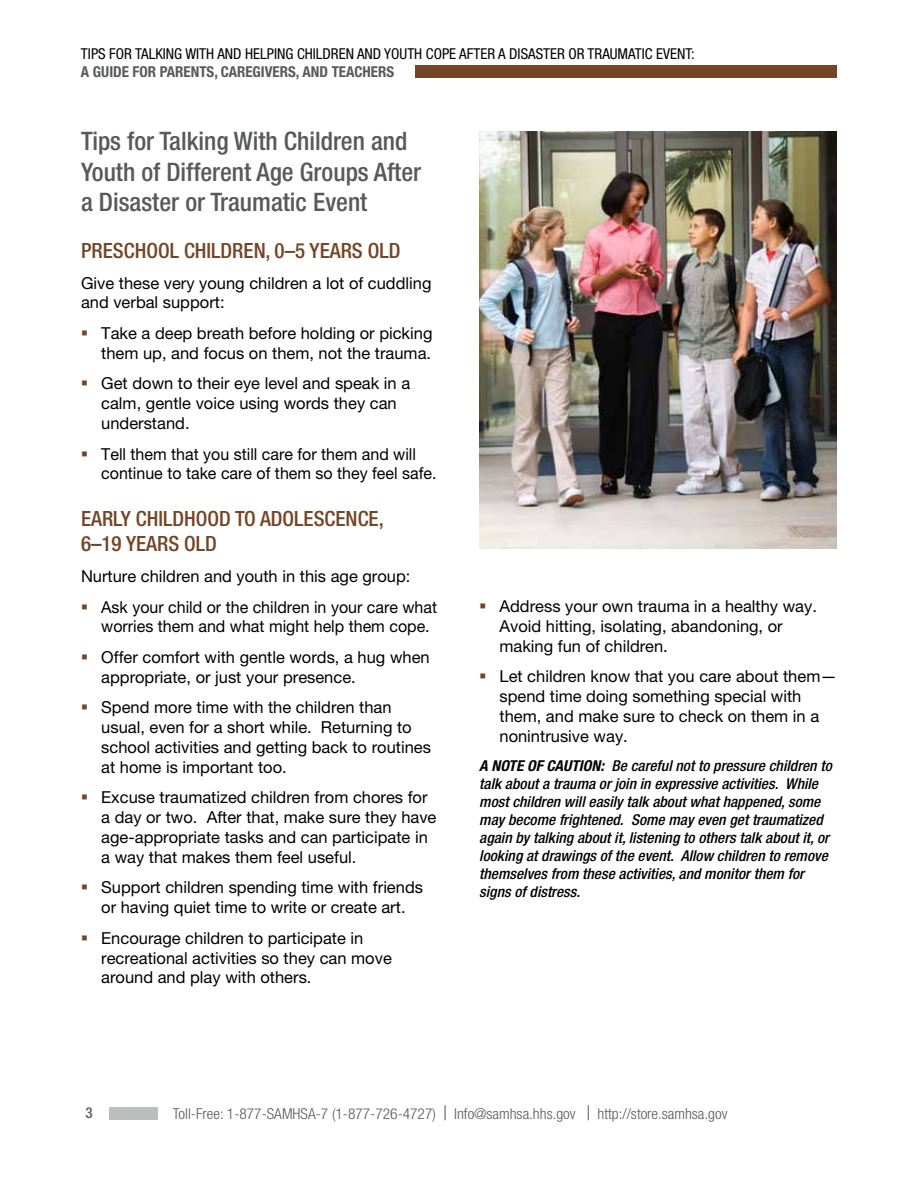
<style>
.page{position:relative;width:918px;height:1188px;background:#fff}
.page>*{position:absolute;margin:0;border:0;box-sizing:border-box;transform-origin:0 0}
.t1{font:500 condensed 25.5px/30.6px "Helvetica Neue LT Pro";color:#58595b}
.t2{font:500 condensed 21px/25.2px "Helvetica Neue LT Pro";color:#744526}
.t3{font:16.5px/19.8px "Helvetica Neue LT Pro";color:#000}
.t4{font:italic 500 condensed 15px/18px "Helvetica Neue LT Pro";color:#000}
.t5{font:300 condensed 15px "Helvetica Neue LT Pro";color:#58595b}
.t6{font:condensed 15px "Helvetica Neue LT Pro";color:#000}
.t7{font:700 condensed 15px "Helvetica Neue LT Pro";color:#58595b}
.t8{font:500 condensed 15px "Helvetica Neue LT Pro";color:#58595b}
.s1{font-weight:700}
.s2{font-weight:400;font-stretch:normal}
</style>
<div class="page">
<div style="left:109px;top:1108px;width:48px;height:12px;background:#bcbec0"></div>
<div style="left:416px;top:65px;width:421px;height:13px;background:#744526"></div>
<img style="left:479px;top:132px;width:358px;height:416px">
<p class="t6" style="left:81px;top:45px;width:615px">TIPS FOR TALKING WITH AND HELPING CHILDREN AND YOUTH COPE AFTER A DISASTER OR TRAUMATIC EVENT:</p>
<p class="t7" style="left:81px;top:63px;width:315px">A GUIDE FOR PARENTS, CAREGIVERS, AND TEACHERS</p>
<h2 class="t1" style="left:81px;top:125px;width:342px">Tips for Talking With Children and<br>Youth of Different Age Groups After a Disaster or Traumatic Event</h2>
<h3 class="t2" style="left:81px;top:238px;width:321px">PRESCHOOL CHILDREN, 0–5 YEARS OLD</h3>
<p class="t3" style="left:81px;top:273px;width:352px">Give these very young children a lot of cuddling and verbal support:</p>
<p class="t3" style="left:101px;top:323px;width:333px">Take a deep breath before holding or picking them up, and focus on them, not the trauma.</p>
<p class="t3" style="left:101px;top:373px;width:310px">Get down to their eye level and speak in a calm, gentle voice using words they can understand.</p>
<p class="t3" style="left:101px;top:444px;width:337px">Tell them that you still care for them and will continue to take care of them so they feel safe.</p>
<h3 class="t2" style="left:81px;top:506px;width:304px">EARLY CHILDHOOD TO ADOLESCENCE,<br>6–19 YEARS OLD</h3>
<p class="t3" style="left:81px;top:566px;width:331px">Nurture children and youth in this age group:</p>
<p class="t3" style="left:101px;top:597px;width:337px">Ask your child or the children in your care what worries them and what might help them cope.</p>
<p class="t3" style="left:101px;top:647px;width:330px">Offer comfort with gentle words, a hug when appropriate, or just your presence.</p>
<p class="t3" style="left:101px;top:697px;width:331px">Spend more time with the children than usual, even for a short while. Returning to school activities and getting back to routines at home is important too.</p>
<p class="t3" style="left:101px;top:787px;width:337px">Excuse traumatized children from chores for a day or two. After that, make sure they have age-appropriate tasks and can participate in a way that makes them feel useful.</p>
<p class="t3" style="left:101px;top:877px;width:323px">Support children spending time with friends or having quiet time to write or create art.</p>
<p class="t3" style="left:101px;top:928px;width:292px">Encourage children to participate in recreational activities so they can move around and play with others.</p>
<p class="t3" style="left:500px;top:596px;width:319px">Address your own trauma in a healthy way.<br>Avoid hitting, isolating, abandoning, or making fun of children.</p>
<p class="t3" style="left:500px;top:666px;width:339px">Let children know that you care about them— spend time doing something special with them, and make sure to check on them in a nonintrusive way.</p>
<p class="t4" style="left:479px;top:757px;width:354px"><span class="s1">A NOTE OF CAUTION:</span> Be careful not to pressure children to talk about a trauma or join in expressive activities. While most children will easily talk about what happened, some may become frightened. Some may even get traumatized again by talking about it, listening to others talk about it, or looking at drawings of the event. Allow children to remove themselves from these activities, and monitor them for signs of distress.</p>
<p class="t8" style="left:85px;top:1104px;width:9px">3</p>
<p class="t5" style="left:173px;top:1105px;width:556px">Toll-Free: 1-877-SAMHSA-7 (1-877-726-4727) <span class="s2">|</span> Info@samhsa.hhs.gov <span class="s2">|</span> http://store.samhsa.gov</p>
</div>
